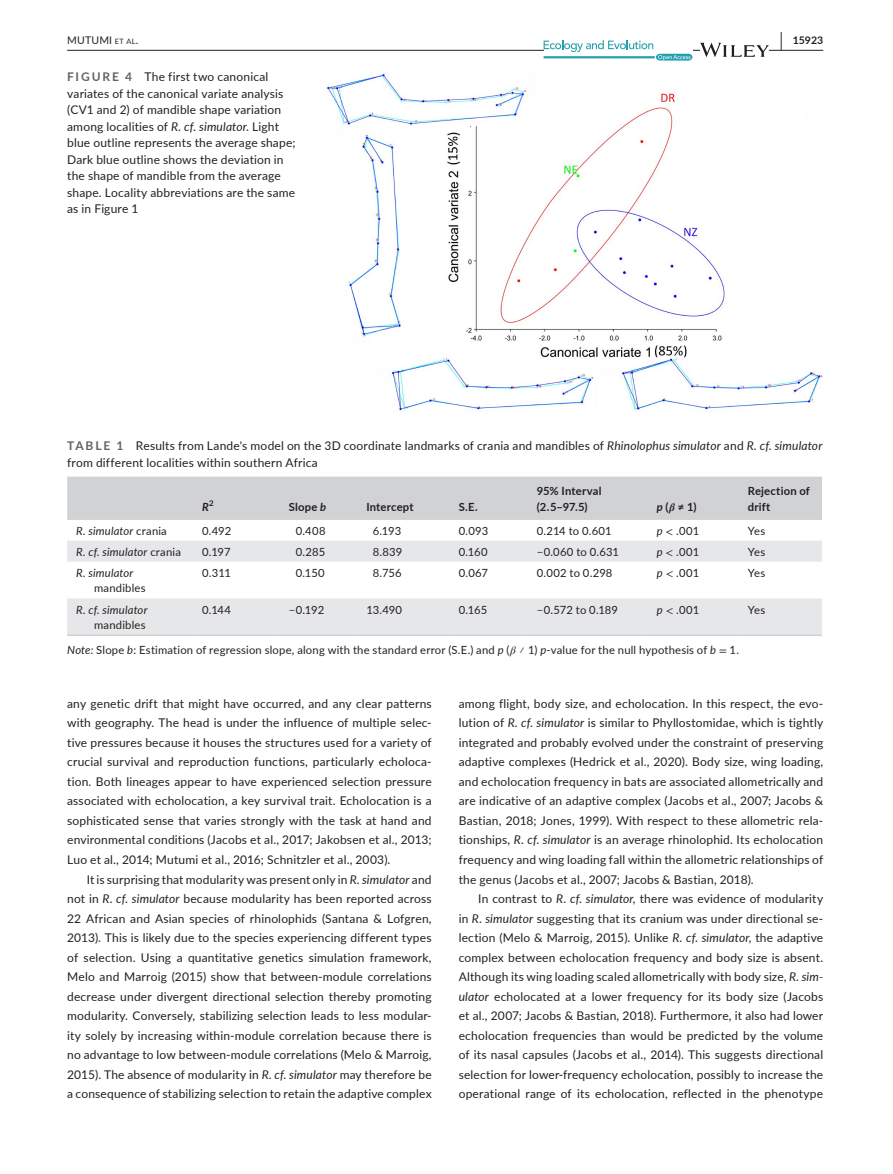
<style>
.page{position:relative;width:893px;height:1174px;background:#fff}
.page>*{position:absolute;margin:0;border:0;box-sizing:border-box;transform-origin:0 0}
.t1{font:700 19.5px "Lato";color:#231f20;scale:.48 1}
.t2{font:12px/19.5px "Lato";letter-spacing:.015em;color:#231f20;text-align:justify}
.t3{font:11.25px "Lato";letter-spacing:.015em;color:#231f20}
.t4{font:700 11.25px/15.8px "Lato";letter-spacing:.015em;color:#231f20}
.t5{font:italic 11.25px "Lato";letter-spacing:.015em;color:#231f20}
.t6{font:italic 700 11.25px "Lato";color:#231f20}
.t7{font:10.5px "Lato";letter-spacing:.02em;color:#231f20}
.t8{font:700 10.5px "Lato";color:#231f20}
.t9{font:700 7.8px "Lato";color:#231f20}
.s1{font-size:7.35px}
.s2{font-weight:700;color:#636366}
.s3{font-style:italic}
.s4{font-family:"STIX";font-style:italic}
.s5{font-style:normal}
.s6{font-family:"STIX"}
</style>
<div class="page">
<hr style="left:67px;top:50px;width:756px;height:1px;background:#231f20">
<svg style="left:544px;top:40px;width:148px;height:21px"></svg>
<svg style="left:700px;top:43px;width:69px;height:14px"></svg>
<img style="left:327px;top:73px;width:496px;height:338px">
<div style="left:67px;top:476px;width:755px;height:44px;background:#d1d2d4"></div>
<svg style="left:67px;top:541px;width:755px;height:93px;fill:#e6e7e9"></svg>
<hr style="left:67px;top:634px;width:126px;height:2px;background:#d1d2d4">
<hr style="left:193px;top:634px;width:87px;height:2px;background:#d1d2d4">
<hr style="left:280px;top:634px;width:77px;height:2px;background:#d1d2d4">
<hr style="left:357px;top:634px;width:93px;height:2px;background:#d1d2d4">
<hr style="left:450px;top:634px;width:78px;height:2px;background:#d1d2d4">
<hr style="left:528px;top:634px;width:120px;height:2px;background:#d1d2d4">
<hr style="left:648px;top:634px;width:91px;height:2px;background:#d1d2d4">
<hr style="left:739px;top:634px;width:83px;height:2px;background:#d1d2d4">
<h1 class="t1" style="left:780px;top:25px;width:7px">|</h1>
<p class="t7" style="left:67px;top:33px;width:73px">MUTUMI <span class="s1">et al</span>.</p>
<p class="t8" style="left:793px;top:33px;width:32px">15923</p>
<p class="t2" style="left:67px;top:68px;width:230px;line-height:16.5px;text-align:left"><span class="s2">FIGURE 4</span> The first two canonical variates of the canonical variate analysis (CV1 and 2) of mandible shape variation among localities of <span class="s3">R. cf. simulator</span>. Light blue outline represents the average shape; Dark blue outline shows the deviation in the shape of mandible from the average shape. Locality abbreviations are the same as in Figure 1</p>
<p class="t2" style="left:67px;top:437px;width:757px;line-height:16.5px"><span class="s2">TABLE 1</span> Results from Lande's model on the 3D coordinate landmarks of crania and mandibles of <span class="s3">Rhinolophus simulator</span> and <span class="s3">R. cf. simulator </span>from different localities within southern Africa</p>
<p class="t6" style="left:202px;top:498px;width:8px">R</p>
<p class="t9" style="left:209px;top:497px;width:6px">2</p>
<p class="t4" style="left:289px;top:498px;width:39px">Slope <span class="s3">b</span></p>
<p class="t4" style="left:366px;top:498px;width:49px">Intercept</p>
<p class="t4" style="left:459px;top:498px;width:21px">S.E.</p>
<p class="t4" style="left:537px;top:482px;width:66px">95% Interval (2.5–97.5)</p>
<p class="t4" style="left:748px;top:482px;width:64px">Rejection of drift</p>
<p class="t4" style="left:657px;top:498px;width:41px"><span class="s3">p</span> (<span class="s4">β</span>≠1)</p>
<p class="t5" style="left:76px;top:522px;width:92px">R. simulator <span class="s5">crania</span></p>
<p class="t3" style="left:202px;top:522px;width:31px">0.492</p>
<p class="t3" style="left:296px;top:522px;width:31px">0.408</p>
<p class="t3" style="left:373px;top:522px;width:30px">6.193</p>
<p class="t3" style="left:459px;top:522px;width:31px">0.093</p>
<p class="t3" style="left:537px;top:522px;width:76px">0.214 to 0.601</p>
<p class="t3" style="left:657px;top:522px;width:44px"><span class="s3">p</span> <span class="s6">&lt;</span> .001</p>
<p class="t3" style="left:748px;top:522px;width:19px">Yes</p>
<p class="t5" style="left:76px;top:543px;width:106px">R. cf. simulator <span class="s5">crania</span></p>
<p class="t3" style="left:202px;top:543px;width:30px">0.197</p>
<p class="t3" style="left:296px;top:543px;width:31px">0.285</p>
<p class="t3" style="left:373px;top:543px;width:31px">8.839</p>
<p class="t3" style="left:459px;top:543px;width:30px">0.160</p>
<p class="t3" style="left:537px;top:543px;width:84px">−0.060 to 0.631</p>
<p class="t3" style="left:657px;top:543px;width:44px"><span class="s3">p</span> <span class="s6">&lt;</span> .001</p>
<p class="t3" style="left:748px;top:543px;width:19px">Yes</p>
<p class="t5" style="left:76px;top:564px;width:59px">R. simulator</p>
<p class="t3" style="left:94px;top:580px;width:53px">mandibles</p>
<p class="t3" style="left:202px;top:564px;width:30px">0.311</p>
<p class="t3" style="left:296px;top:564px;width:31px">0.150</p>
<p class="t3" style="left:373px;top:564px;width:30px">8.756</p>
<p class="t3" style="left:459px;top:564px;width:31px">0.067</p>
<p class="t3" style="left:537px;top:564px;width:77px">0.002 to 0.298</p>
<p class="t3" style="left:657px;top:564px;width:44px"><span class="s3">p</span> <span class="s6">&lt;</span> .001</p>
<p class="t3" style="left:748px;top:564px;width:19px">Yes</p>
<p class="t5" style="left:76px;top:601px;width:73px">R. cf. simulator</p>
<p class="t3" style="left:94px;top:617px;width:53px">mandibles</p>
<p class="t3" style="left:202px;top:601px;width:30px">0.144</p>
<p class="t3" style="left:289px;top:601px;width:37px">−0.192</p>
<p class="t3" style="left:366px;top:601px;width:37px">13.490</p>
<p class="t3" style="left:459px;top:601px;width:30px">0.165</p>
<p class="t3" style="left:537px;top:601px;width:83px">−0.572 to 0.189</p>
<p class="t3" style="left:657px;top:601px;width:44px"><span class="s3">p</span> <span class="s6">&lt;</span> .001</p>
<p class="t3" style="left:748px;top:601px;width:19px">Yes</p>
<p class="t3" style="left:67px;top:642px;width:673px"><span class="s3">Note:</span> Slope <span class="s3">b</span>: Estimation of regression slope, along with the standard error (S.E.) and <span class="s3">p</span> (<span class="s4">β</span> <span class="s3">≠</span> 1) <span class="s3">p</span>-value for the null hypothesis of <span class="s3">b</span> <span class="s6">=</span> 1.</p>
<p class="t2" style="left:67px;top:693px;width:366px">any genetic drift that might have occurred, and any clear patterns with geography. The head is under the influence of multiple selec&shy;tive pressures because it houses the structures used for a variety of crucial survival and reproduction functions, particularly echoloca&shy;tion. Both lineages appear to have experienced selection pressure associated with echolocation, a key survival trait. Echolocation is a sophisticated sense that varies strongly with the task at hand and environmental conditions (Jacobs et al., 2017; Jakobsen et al., 2013; Luo et al., 2014; Mutumi et al., 2016; Schnitzler et al., 2003).</p>
<p class="t2" style="left:67px;top:869px;width:366px;text-indent:20px">It is surprising that modularity was present only in <span class="s3">R. simulator</span> and not in <span class="s3">R. cf. simulator</span> because modularity has been reported across 22 African and Asian species of rhinolophids (Santana &amp; Lofgren, 2013). This is likely due to the species experiencing different types of selection. Using a quantitative genetics simulation framework, Melo and Marroig (2015) show that between-module correlations decrease under divergent directional selection thereby promoting modularity. Conversely, stabilizing selection leads to less modular&shy;ity solely by increasing within-module correlation because there is no advantage to low between-module correlations (Melo &amp; Marroig, 2015). The absence of modularity in <span class="s3">R. cf. simulator</span> may therefore be a consequence of stabilizing selection to retain the adaptive complex</p>
<p class="t2" style="left:459px;top:693px;width:366px">among flight, body size, and echolocation. In this respect, the evo&shy;lution of <span class="s3">R. cf. simulator</span> is similar to Phyllostomidae, which is tightly integrated and probably evolved under the constraint of preserving adaptive complexes (Hedrick et al., 2020). Body size, wing loading, and echolocation frequency in bats are associated allometrically and are indicative of an adaptive complex (Jacobs et al., 2007; Jacobs &amp; Bastian, 2018; Jones, 1999). With respect to these allometric rela&shy;tionships, <span class="s3">R. cf. simulator</span> is an average rhinolophid. Its echolocation frequency and wing loading fall within the allometric relationships of the genus (Jacobs et al., 2007; Jacobs &amp; Bastian, 2018).</p>
<p class="t2" style="left:459px;top:888px;width:366px;text-indent:20px">In contrast to <span class="s3">R. cf. simulator</span>, there was evidence of modularity in <span class="s3">R. simulator</span> suggesting that its cranium was under directional se&shy;lection (Melo &amp; Marroig, 2015). Unlike <span class="s3">R. cf. simulator</span>, the adaptive complex between echolocation frequency and body size is absent.<br>Although its wing loading scaled allometrically with body size, <span class="s3">R. sim&shy;ulator</span> echolocated at a lower frequency for its body size (Jacobs et al., 2007; Jacobs &amp; Bastian, 2018). Furthermore, it also had lower echolocation frequencies than would be predicted by the volume of its nasal capsules (Jacobs et al., 2014). This suggests directional selection for lower-frequency echolocation, possibly to increase the operational range of its echolocation, reflected in the phenotype</p>
</div>
